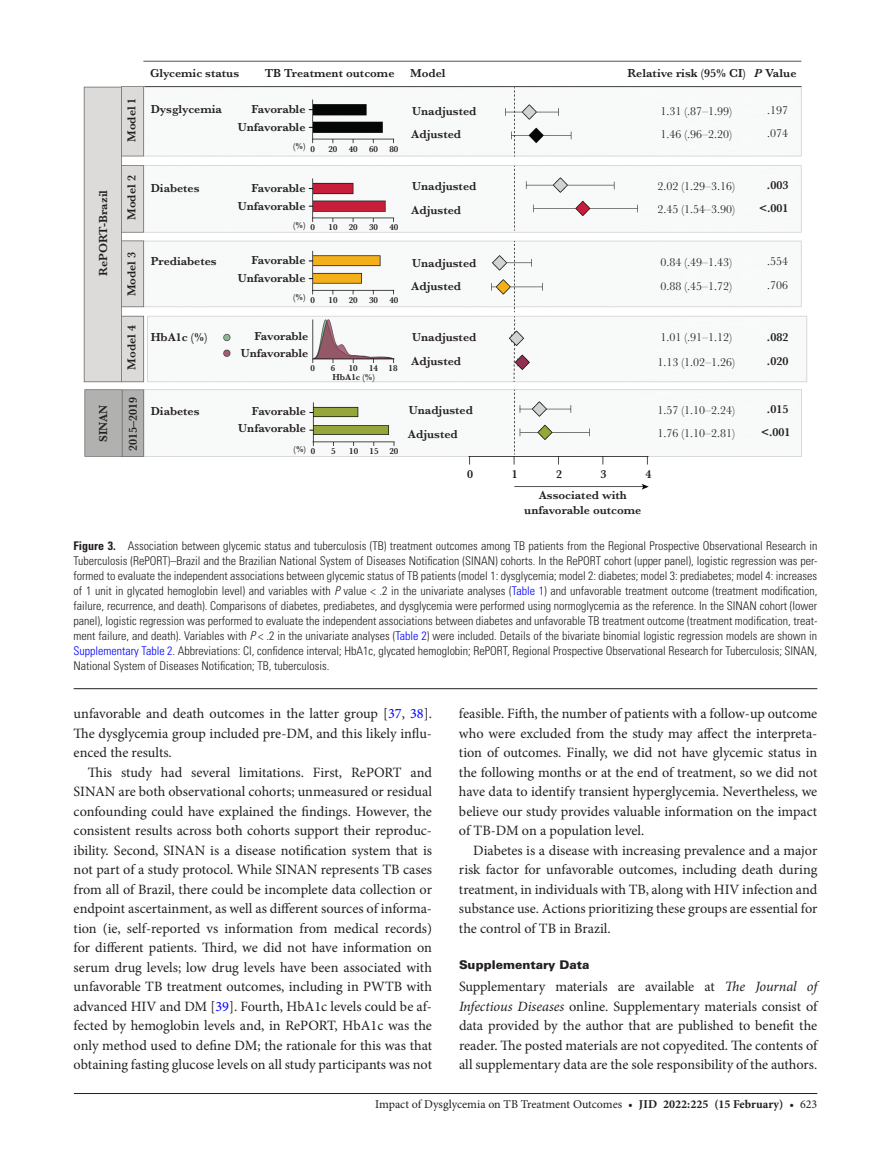
<style>
.page{position:relative;width:891px;height:1174px;background:#fff}
.page>*{position:absolute;margin:0;border:0;box-sizing:border-box;transform-origin:0 0}
.t1{font:14.25px/19.5px "Minion Pro";color:#231f20;text-align:justify}
.t2{font:300 condensed 12px/15px "Univers LT Std";color:#231f20;text-align:justify}
.t3{font:600 12px/23.4px "Baskerville MT Std";color:#231f20;text-align:right}
.t4{font:12px/24.3px "Baskerville MT Std";color:#231f20}
.t5{font:12px "Minion Pro";color:#231f20}
.t6{font:900 12px "Univers LT Std";color:#231f20}
.t7{font:600 12px "Baskerville MT Std";letter-spacing:-.02em;color:#231f20}
.t8{font:600 9px/9.6px "Baskerville MT Std";color:#231f20;text-align:center}
.s1{font-style:italic}
.s2{font-weight:700}
.s3{color:#00f}
</style>
<div class="page">
<hr style="left:74px;top:1093px;width:743px;height:1px;background:#231f20">
<hr style="left:74px;top:688px;width:743px;height:1px;background:#231f20">
<img style="left:83px;top:60px;width:725px;height:430px">
<p class="t3" style="left:91px;top:276px;width:87px;rotate:-90deg">RePORT-Brazil</p>
<p class="t3" style="left:91px;top:442px;width:39px;rotate:-90deg">SINAN</p>
<p class="t3" style="left:120px;top:142px;width:46px;rotate:-90deg">Model 1</p>
<p class="t3" style="left:120px;top:220px;width:46px;rotate:-90deg">Model 2</p>
<p class="t3" style="left:120px;top:296px;width:46px;rotate:-90deg">Model 3</p>
<p class="t3" style="left:120px;top:370px;width:46px;rotate:-90deg">Model 4</p>
<p class="t3" style="left:121px;top:451px;width:55px;rotate:-90deg">2015–2019</p>
<p class="t3" style="left:150px;top:61px;width:90px">Glycemic status</p>
<p class="t3" style="left:265px;top:61px;width:131px">TB Treatment outcome</p>
<p class="t3" style="left:410px;top:61px;width:37px">Model</p>
<p class="t3" style="left:628px;top:61px;width:170px">Relative risk (95% CI) <span class="s1">P</span> Value</p>
<p class="t3" style="left:151px;top:97px;width:73px">Dysglycemia</p>
<p class="t7" style="left:251px;top:102px;width:56px">Favorable</p>
<p class="t3" style="left:412px;top:99px;width:66px">Unadjusted</p>
<p class="t4" style="left:660px;top:99px;width:73px">1.31 (.87–1.99)</p>
<p class="t4" style="left:767px;top:98px;width:22px;line-height:23.4px">.197 .074</p>
<p class="t3" style="left:238px;top:115px;width:69px">Unfavorable</p>
<p class="t4" style="left:660px;top:122px;width:73px">1.46 (.96–2.20)</p>
<p class="t3" style="left:411px;top:123px;width:51px">Adjusted</p>
<p class="t8" style="left:293px;top:141px;width:14px">(%)</p>
<p class="t8" style="left:328px;top:144px;width:10px">20</p>
<p class="t8" style="left:349px;top:144px;width:10px">40</p>
<p class="t8" style="left:369px;top:144px;width:10px">60</p>
<p class="t8" style="left:389px;top:144px;width:10px">80</p>
<p class="t8" style="left:310px;top:144px;width:6px">0</p>
<p class="t3" style="left:151px;top:177px;width:50px">Diabetes</p>
<p class="t3" style="left:238px;top:179px;width:69px;line-height:18.1px">Favorable<br>Unfavorable</p>
<p class="t3" style="left:411px;top:175px;width:67px;text-align:left">Unadjusted<br>Adjusted</p>
<p class="t4" style="left:657px;top:174px;width:79px;line-height:23.7px">2.02 (1.29–3.16)<br>2.45 (1.54–3.90)</p>
<p class="t3" style="left:759px;top:173px;width:31px">.003 &lt;.001</p>
<p class="t8" style="left:293px;top:220px;width:14px">(%)</p>
<p class="t8" style="left:329px;top:223px;width:10px">10</p>
<p class="t8" style="left:349px;top:223px;width:10px">20</p>
<p class="t8" style="left:369px;top:223px;width:10px">30</p>
<p class="t8" style="left:389px;top:223px;width:10px">40</p>
<p class="t8" style="left:310px;top:223px;width:6px">0</p>
<p class="t3" style="left:151px;top:249px;width:67px">Prediabetes</p>
<p class="t3" style="left:238px;top:251px;width:69px;line-height:17.7px">Favorable<br>Unfavorable</p>
<p class="t8" style="left:293px;top:293px;width:14px">(%)</p>
<p class="t8" style="left:329px;top:295px;width:10px">10</p>
<p class="t8" style="left:349px;top:295px;width:10px">20</p>
<p class="t8" style="left:369px;top:295px;width:10px">30</p>
<p class="t8" style="left:389px;top:295px;width:10px">40</p>
<p class="t8" style="left:310px;top:295px;width:6px">0</p>
<p class="t3" style="left:411px;top:251px;width:67px;text-align:left">Unadjusted<br>Adjusted</p>
<p class="t4" style="left:660px;top:250px;width:73px">0.84 (.49–1.43)<br>0.88 (.45–1.72)</p>
<p class="t4" style="left:767px;top:249px;width:22px">.554 .706</p>
<p class="t3" style="left:151px;top:325px;width:58px">HbA1c (%)</p>
<p class="t3" style="left:151px;top:399px;width:50px">Diabetes</p>
<p class="t3" style="left:241px;top:329px;width:69px;line-height:16px">Favorable<br>Unfavorable</p>
<p class="t8" style="left:310px;top:363px;width:6px">0</p>
<p class="t8" style="left:331px;top:363px;width:6px">6</p>
<p class="t8" style="left:332px;top:363px;width:44px">10<br>HbA1c (%)</p>
<p class="t8" style="left:369px;top:363px;width:30px">14 18</p>
<p class="t3" style="left:238px;top:402px;width:69px;line-height:17.4px">Favorable<br>Unfavorable</p>
<p class="t8" style="left:294px;top:444px;width:14px">(%)</p>
<p class="t8" style="left:331px;top:447px;width:6px">5</p>
<p class="t8" style="left:349px;top:447px;width:10px">10</p>
<p class="t8" style="left:370px;top:447px;width:30px">15 20</p>
<p class="t8" style="left:311px;top:447px;width:6px">0</p>
<p class="t3" style="left:411px;top:326px;width:67px;text-align:left">Unadjusted<br>Adjusted</p>
<p class="t3" style="left:408px;top:399px;width:67px;text-align:left">Unadjusted<br>Adjusted</p>
<p class="t3" style="left:467px;top:463px;width:7px">0</p>
<p class="t3" style="left:512px;top:463px;width:7px">1</p>
<p class="t3" style="left:556px;top:463px;width:7px">2</p>
<p class="t3" style="left:601px;top:463px;width:7px">3</p>
<p class="t3" style="left:645px;top:463px;width:7px">4</p>
<p class="t3" style="left:524px;top:488px;width:119px;line-height:14.4px;text-align:center">Associated with unfavorable outcome</p>
<p class="t4" style="left:657px;top:325px;width:79px">1.01 (.91–1.12)<br>1.13 (1.02–1.26)</p>
<p class="t4" style="left:657px;top:399px;width:79px;line-height:23.1px">1.57 (1.10–2.24)<br>1.76 (1.10–2.81)</p>
<p class="t3" style="left:767px;top:325px;width:23px;line-height:24.3px;text-align:left">.082 .020</p>
<p class="t3" style="left:761px;top:397px;width:31px;text-align:center">.015 &lt;.001</p>
<p class="t2" style="left:74px;top:539px;width:745px"><span class="s2">Figure 3.</span> Association between glycemic status and tuberculosis (TB) treatment outcomes among TB patients from the Regional Prospective Observational Research in Tuberculosis (RePORT)–Brazil and the Brazilian National System of Diseases Notification (SINAN) cohorts. In the RePORT cohort (upper panel), logistic regression was per&shy;formed to evaluate the independent associations between glycemic status of TB patients (model 1: dysglycemia; model 2: diabetes; model 3: prediabetes; model 4: increases of 1 unit in glycated hemoglobin level) and variables with <span class="s1">P</span> value &lt; .2 in the univariate analyses (<span class="s3">Table 1</span>) and unfavorable treatment outcome (treatment modification, failure, recurrence, and death). Comparisons of diabetes, prediabetes, and dysglycemia were performed using normoglycemia as the reference. In the SINAN cohort (lower panel), logistic regression was performed to evaluate the independent associations between diabetes and unfavorable TB treatment outcome (treatment modification, treat&shy;ment failure, and death). Variables with <span class="s1">P</span> &lt; .2 in the univariate analyses (<span class="s3">Table 2</span>) were included. Details of the bivariate binomial logistic regression models are shown in <span class="s3">Supplementary Table 2</span>. Abbreviations: CI, confidence interval; HbA1c, glycated hemoglobin; RePORT, Regional Prospective Observational Research for Tuberculosis; SINAN, National System of Diseases Notification; TB, tuberculosis.</p>
<p class="t1" style="left:74px;top:704px;width:360px">unfavorable and death outcomes in the latter group [<span class="s3">37</span>, <span class="s3">38</span>].<br>The dysglycemia group included pre-DM, and this likely influ&shy;enced the results.</p>
<p class="t1" style="left:74px;top:762px;width:360px;text-indent:14px">This study had several limitations. First, RePORT and SINAN are both observational cohorts; unmeasured or residual confounding could have explained the findings. However, the consistent results across both cohorts support their reproduc&shy;ibility. Second, SINAN is a disease notification system that is not part of a study protocol. While SINAN represents TB cases from all of Brazil, there could be incomplete data collection or endpoint ascertainment, as well as different sources of informa&shy;tion (ie, self-reported vs information from medical records) for different patients. Third, we did not have information on serum drug levels; low drug levels have been associated with unfavorable TB treatment outcomes, including in PWTB with advanced HIV and DM [<span class="s3">39</span>]. Fourth, HbA1c levels could be af&shy;fected by hemoglobin levels and, in RePORT, HbA1c was the only method used to define DM; the rationale for this was that obtaining fasting glucose levels on all study participants was not</p>
<p class="t1" style="left:459px;top:704px;width:360px">feasible. Fifth, the number of patients with a follow-up outcome who were excluded from the study may affect the interpreta&shy;tion of outcomes. Finally, we did not have glycemic status in the following months or at the end of treatment, so we did not have data to identify transient hyperglycemia. Nevertheless, we believe our study provides valuable information on the impact of TB-DM on a population level.</p>
<p class="t1" style="left:459px;top:840px;width:360px;text-indent:14px">Diabetes is a disease with increasing prevalence and a major risk factor for unfavorable outcomes, including death during treatment, in individuals with TB, along with HIV infection and substance use. Actions prioritizing these groups are essential for the control of TB in Brazil.</p>
<p class="t6" style="left:459px;top:957px;width:132px">Supplementary Data</p>
<p class="t1" style="left:459px;top:977px;width:360px">Supplementary materials are available at <span class="s1">The Journal of Infectious Diseases</span> online. Supplementary materials consist of data provided by the author that are published to benefit the reader. The posted materials are not copyedited. The contents of all supplementary data are the sole responsibility of the authors.</p>
<p class="t5" style="left:375px;top:1096px;width:444px">Impact of Dysglycemia on TB Treatment Outcomes • <span class="s2">jid 2022:225 (15 February)</span> • 623</p>
</div>
